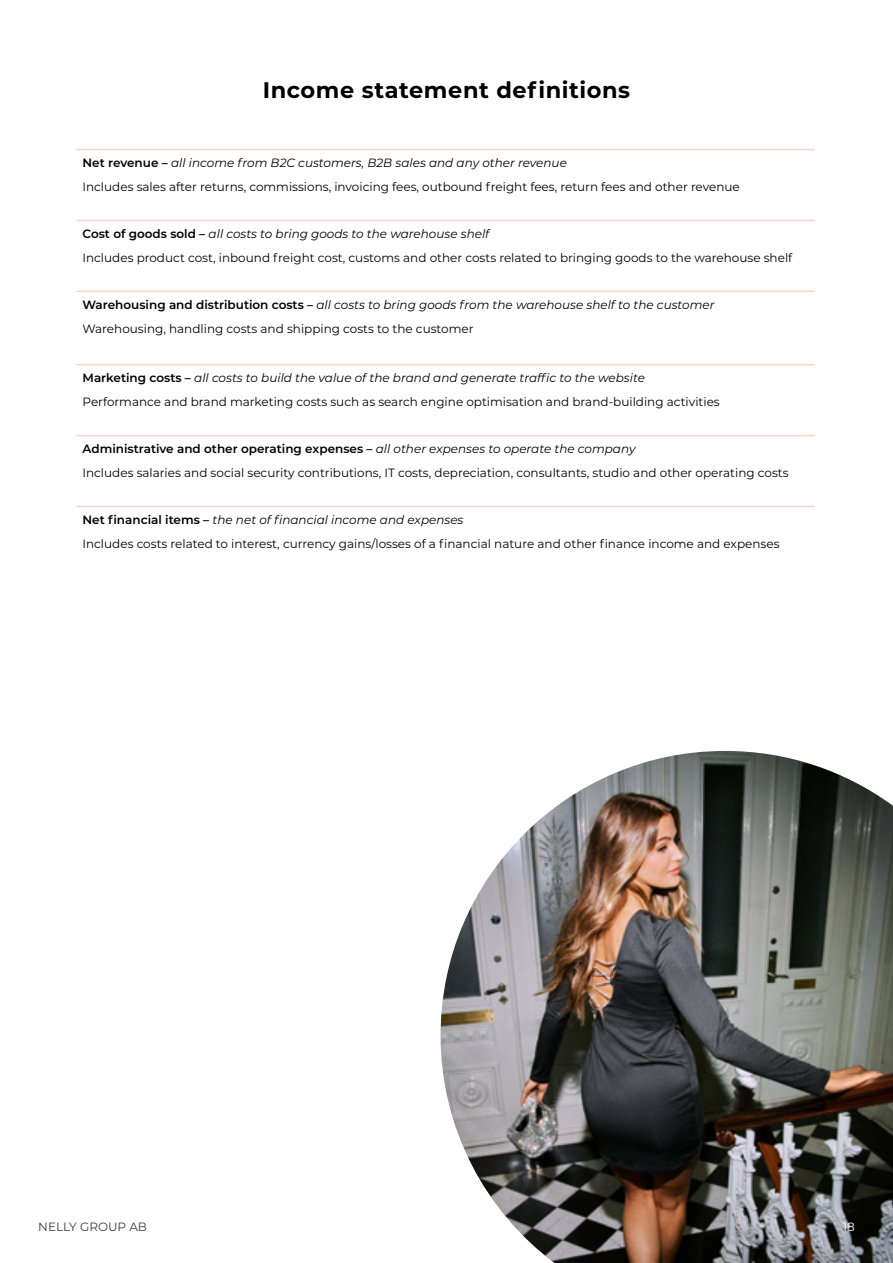
<style>
.page{position:relative;width:893px;height:1263px;background:#fff}
.page>*{position:absolute;margin:0;border:0;box-sizing:border-box;transform-origin:0 0}
.t1{font:700 22.5px "Montserrat";letter-spacing:.025em;color:#000}
.t2{font:12px/23.5px "Montserrat";color:#000}
.t3{font:italic 12px/23.5px "Montserrat";color:#000}
.t4{font:12px "Montserrat";color:#3b3b3c}
.t5{font:12px "Montserrat";color:#fff}
.s1{font-weight:600}
.s2{font-style:italic}
.s3{font-weight:600;font-style:normal}
.s4{font-style:normal}
</style>
<div class="page">
<img style="left:441px;top:751px;width:452px;height:512px">
<hr style="left:77px;top:149px;width:738px;height:1px;background:#f5d4d0">
<hr style="left:77px;top:220px;width:738px;height:1px;background:#f5d4d0">
<hr style="left:77px;top:291px;width:738px;height:1px;background:#f5d4d0">
<hr style="left:77px;top:364px;width:738px;height:1px;background:#f5d4d0">
<hr style="left:77px;top:435px;width:738px;height:1px;background:#f5d4d0">
<hr style="left:77px;top:506px;width:738px;height:1px;background:#f5d4d0">
<h1 class="t1" style="left:263px;top:74px;width:369px">Income statement definitions</h1>
<p class="t2" style="left:83px;top:151px;width:659px"><span class="s1">Net revenue –</span> <span class="s2">all income from B2C customers, B2B sales and any other revenue<br></span>Includes sales after returns, commissions, invoicing fees, outbound freight fees, return fees and other revenue</p>
<p class="t2" style="left:83px;top:222px;width:711px"><span class="s1">Cost of goods sold –</span> <span class="s2">all costs to bring goods to the warehouse shelf<br></span>Includes product cost, inbound freight cost, customs and other costs related to bringing goods to the warehouse shelf</p>
<p class="t3" style="left:83px;top:292px;width:634px"><span class="s3">Warehousing and distribution costs –</span> all costs to bring goods from the warehouse shelf to the customer<br><span class="s4">Warehousing, handling costs and shipping costs to the customer</span></p>
<p class="t2" style="left:83px;top:366px;width:639px"><span class="s1">Marketing costs –</span> <span class="s2">all costs to build the value of the brand and generate traffic to the website<br></span>Performance and brand marketing costs such as search engine optimisation and brand-building activities</p>
<p class="t2" style="left:83px;top:437px;width:708px"><span class="s1">Administrative and other operating expenses –</span> <span class="s2">all other expenses to operate the company<br></span>Includes salaries and social security contributions, IT costs, depreciation, consultants, studio and other operating costs</p>
<p class="t2" style="left:83px;top:508px;width:698px"><span class="s1">Net financial items –</span> <span class="s2">the net of financial income and expenses<br></span>Includes costs related to interest, currency gains/losses of a financial nature and other finance income and expenses</p>
<p class="t4" style="left:38px;top:1218px;width:110px">NELLY GROUP AB</p>
<p class="t5" style="left:843px;top:1218px;width:13px">18</p>
</div>
